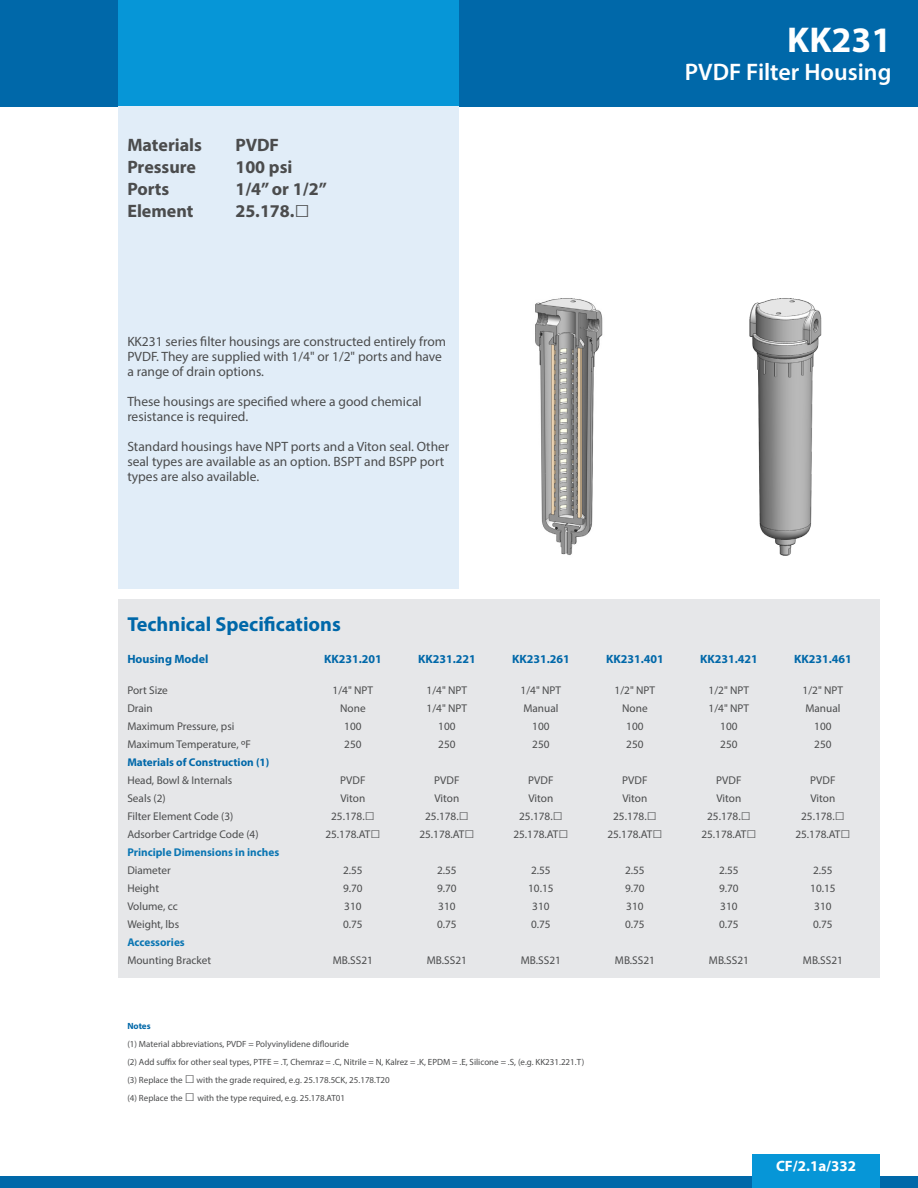
<style>
.page{position:relative;width:918px;height:1188px;background:#fff}
.page>*{position:absolute;margin:0;border:0;box-sizing:border-box;transform-origin:0 0}
.t1{font:700 36px "Myriad Pro";color:#fff}
.t2{font:600 24px "Myriad Pro";color:#fff}
.t3{font:700 20.25px "Myriad Pro";color:#0068a9}
.t4{font:700 18px "Myriad Pro";color:#4b4c4d}
.t5{font:700 15px "Myriad Pro";color:#fff}
.t6{font:13.5px/15px "Myriad Pro";color:#4b4c4d}
.t7{font:700 12px "Myriad Pro";color:#0068a9}
.t8{font:11.25px "Myriad Pro";color:#4b4c4d}
.t9{font:700 11.25px "Myriad Pro";color:#0b76b3}
.t10{font:700 11.25px "Myriad Pro";color:#0068a9}
.t11{font:9px "Myriad Pro";color:#4b4c4d}
.t12{font:700 9px "Myriad Pro";color:#0068a9}
.s1{font-family:"Trebuchet MS";font-size:25.5px}
.s2{font-size:12px}
.s3{font-family:"Trebuchet MS";font-weight:700;font-size:16.5px}
.s4{font-family:"Trebuchet MS";font-size:16.5px}
</style>
<div class="page">
<div style="left:0;top:0;width:918px;height:106px;background:#0068a9"></div>
<div style="left:119px;top:0;width:340px;height:106px;background:#0696d7"></div>
<div style="left:119px;top:106px;width:340px;height:482px;background:#e1edf8"></div>
<div style="left:0;top:1176px;width:918px;height:12px;background:#0068a9"></div>
<div style="left:752px;top:1154px;width:128px;height:34px;background:#0696d7"></div>
<div style="left:119px;top:599px;width:761px;height:379px;background:#e6e7e9"></div>
<img style="left:535px;top:298px;width:68px;height:257px">
<img style="left:749px;top:298px;width:73px;height:258px">
<p class="t4" style="left:127px;top:134px;width:76px">Materials</p>
<p class="t4" style="left:235px;top:134px;width:45px">PVDF</p>
<p class="t4" style="left:127px;top:155px;width:70px">Pressure</p>
<p class="t4" style="left:235px;top:155px;width:59px">100 psi</p>
<p class="t4" style="left:127px;top:177px;width:44px">Ports</p>
<p class="t4" style="left:235px;top:177px;width:93px">1/4” or 1/2”</p>
<p class="t4" style="left:127px;top:199px;width:68px">Element</p>
<p class="t4" style="left:235px;top:199px;width:76px">25.178.<span class="s1">□</span></p>
<p class="t6" style="left:127px;top:334px;width:320px">KK231 series filter housings are constructed entirely from<br>PVDF. They are supplied with 1/4" or 1/2" ports and have a range of drain options.</p>
<p class="t6" style="left:127px;top:394px;width:296px">These housings are specified where a good chemical resistance is required.</p>
<p class="t6" style="left:127px;top:439px;width:324px">Standard housings have NPT ports and a Viton seal. Other seal types are available as an option. BSPT and BSPP port types are also available.</p>
<p class="t1" style="left:787px;top:17px;width:106px">KK231</p>
<p class="t2" style="left:685px;top:57px;width:208px">PVDF Filter Housing</p>
<p class="t3" style="left:127px;top:611px;width:215px">Technical Specifications</p>
<p class="t7" style="left:127px;top:651px;width:83px">Housing Model</p>
<p class="t8" style="left:127px;top:683px;width:42px">Port Size</p>
<p class="t8" style="left:127px;top:701px;width:27px">Drain</p>
<p class="t8" style="left:127px;top:719px;width:109px">Maximum Pressure, psi</p>
<p class="t8" style="left:127px;top:737px;width:125px">Maximum Temperature, <span class="s2">o</span>F</p>
<p class="t10" style="left:127px;top:755px;width:144px">Materials of Construction (1)</p>
<p class="t8" style="left:127px;top:773px;width:106px">Head, Bowl &amp; Internals</p>
<p class="t8" style="left:127px;top:791px;width:40px">Seals (2)</p>
<p class="t8" style="left:127px;top:809px;width:108px">Filter Element Code (3)</p>
<p class="t8" style="left:127px;top:827px;width:133px">Adsorber Cartridge Code (4)</p>
<p class="t9" style="left:127px;top:845px;width:154px">Principle Dimensions in inches</p>
<p class="t8" style="left:127px;top:863px;width:45px">Diameter</p>
<p class="t8" style="left:127px;top:881px;width:33px">Height</p>
<p class="t8" style="left:127px;top:899px;width:52px">Volume, cc</p>
<p class="t8" style="left:127px;top:917px;width:53px">Weight, lbs</p>
<p class="t9" style="left:127px;top:935px;width:59px">Accessories</p>
<p class="t8" style="left:127px;top:953px;width:85px">Mounting Bracket</p>
<p class="t7" style="left:324px;top:651px;width:59px">KK231.201</p>
<p class="t8" style="left:333px;top:683px;width:42px">1/4" NPT</p>
<p class="t8" style="left:340px;top:701px;width:27px">None</p>
<p class="t8" style="left:344px;top:719px;width:19px">100</p>
<p class="t8" style="left:344px;top:737px;width:19px">250</p>
<p class="t8" style="left:340px;top:773px;width:27px">PVDF</p>
<p class="t8" style="left:341px;top:791px;width:26px">Viton</p>
<p class="t8" style="left:331px;top:809px;width:45px">25.178.<span class="s3">□</span></p>
<p class="t8" style="left:325px;top:827px;width:57px">25.178.AT<span class="s3">□</span></p>
<p class="t8" style="left:343px;top:863px;width:21px">2.55</p>
<p class="t8" style="left:343px;top:881px;width:21px">9.70</p>
<p class="t8" style="left:344px;top:899px;width:19px">310</p>
<p class="t8" style="left:343px;top:917px;width:21px">0.75</p>
<p class="t8" style="left:333px;top:953px;width:41px">MB.SS21</p>
<p class="t7" style="left:418px;top:651px;width:59px">KK231.221</p>
<p class="t8" style="left:427px;top:683px;width:42px">1/4" NPT</p>
<p class="t8" style="left:427px;top:701px;width:42px">1/4" NPT</p>
<p class="t8" style="left:438px;top:719px;width:19px">100</p>
<p class="t8" style="left:438px;top:737px;width:19px">250</p>
<p class="t8" style="left:434px;top:773px;width:27px">PVDF</p>
<p class="t8" style="left:435px;top:791px;width:26px">Viton</p>
<p class="t8" style="left:425px;top:809px;width:45px">25.178.<span class="s3">□</span></p>
<p class="t8" style="left:419px;top:827px;width:57px">25.178.AT<span class="s3">□</span></p>
<p class="t8" style="left:437px;top:863px;width:21px">2.55</p>
<p class="t8" style="left:437px;top:881px;width:21px">9.70</p>
<p class="t8" style="left:438px;top:899px;width:19px">310</p>
<p class="t8" style="left:437px;top:917px;width:21px">0.75</p>
<p class="t8" style="left:427px;top:953px;width:41px">MB.SS21</p>
<p class="t7" style="left:512px;top:651px;width:59px">KK231.261</p>
<p class="t8" style="left:521px;top:683px;width:42px">1/4" NPT</p>
<p class="t8" style="left:523px;top:701px;width:37px">Manual</p>
<p class="t8" style="left:532px;top:719px;width:19px">100</p>
<p class="t8" style="left:532px;top:737px;width:19px">250</p>
<p class="t8" style="left:528px;top:773px;width:27px">PVDF</p>
<p class="t8" style="left:529px;top:791px;width:26px">Viton</p>
<p class="t8" style="left:519px;top:809px;width:45px">25.178.<span class="s3">□</span></p>
<p class="t8" style="left:513px;top:827px;width:57px">25.178.AT<span class="s3">□</span></p>
<p class="t8" style="left:531px;top:863px;width:21px">2.55</p>
<p class="t8" style="left:528px;top:881px;width:27px">10.15</p>
<p class="t8" style="left:532px;top:899px;width:19px">310</p>
<p class="t8" style="left:531px;top:917px;width:21px">0.75</p>
<p class="t8" style="left:521px;top:953px;width:41px">MB.SS21</p>
<p class="t12" style="left:127px;top:1020px;width:25px">Notes</p>
<p class="t11" style="left:127px;top:1038px;width:223px">(1) Material abbreviations, PVDF = Polyvinylidene diflouride</p>
<p class="t11" style="left:127px;top:1056px;width:458px">(2) Add suffix for other seal types, PTFE = .T, Chemraz = .C, Nitrile = N, Kalrez = .K, EPDM = .E, Silicone = .S, (e.g. KK231.221.T)</p>
<p class="t11" style="left:127px;top:1074px;width:264px">(3) Replace the <span class="s3">□</span> with the grade required, e.g. 25.178.5CK, 25.178.T20</p>
<p class="t11" style="left:127px;top:1092px;width:219px">(4) Replace the <span class="s4">□</span> with the type required, e.g. 25.178.AT01</p>
<p class="t7" style="left:606px;top:651px;width:59px">KK231.401</p>
<p class="t8" style="left:615px;top:683px;width:42px">1/2" NPT</p>
<p class="t8" style="left:622px;top:701px;width:27px">None</p>
<p class="t8" style="left:626px;top:719px;width:19px">100</p>
<p class="t8" style="left:626px;top:737px;width:19px">250</p>
<p class="t8" style="left:622px;top:773px;width:27px">PVDF</p>
<p class="t8" style="left:623px;top:791px;width:26px">Viton</p>
<p class="t8" style="left:613px;top:809px;width:45px">25.178.<span class="s3">□</span></p>
<p class="t8" style="left:607px;top:827px;width:57px">25.178.AT<span class="s3">□</span></p>
<p class="t8" style="left:625px;top:863px;width:21px">2.55</p>
<p class="t8" style="left:625px;top:881px;width:21px">9.70</p>
<p class="t8" style="left:626px;top:899px;width:19px">310</p>
<p class="t8" style="left:625px;top:917px;width:21px">0.75</p>
<p class="t8" style="left:615px;top:953px;width:41px">MB.SS21</p>
<p class="t7" style="left:700px;top:651px;width:59px">KK231.421</p>
<p class="t8" style="left:709px;top:683px;width:42px">1/2" NPT</p>
<p class="t8" style="left:709px;top:701px;width:42px">1/4" NPT</p>
<p class="t8" style="left:720px;top:719px;width:19px">100</p>
<p class="t8" style="left:720px;top:737px;width:19px">250</p>
<p class="t8" style="left:716px;top:773px;width:27px">PVDF</p>
<p class="t8" style="left:717px;top:791px;width:26px">Viton</p>
<p class="t8" style="left:707px;top:809px;width:45px">25.178.<span class="s3">□</span></p>
<p class="t8" style="left:701px;top:827px;width:57px">25.178.AT<span class="s3">□</span></p>
<p class="t8" style="left:719px;top:863px;width:21px">2.55</p>
<p class="t8" style="left:719px;top:881px;width:21px">9.70</p>
<p class="t8" style="left:720px;top:899px;width:19px">310</p>
<p class="t8" style="left:719px;top:917px;width:21px">0.75</p>
<p class="t8" style="left:709px;top:953px;width:41px">MB.SS21</p>
<p class="t7" style="left:794px;top:651px;width:59px">KK231.461</p>
<p class="t8" style="left:803px;top:683px;width:42px">1/2" NPT</p>
<p class="t8" style="left:805px;top:701px;width:37px">Manual</p>
<p class="t8" style="left:814px;top:719px;width:19px">100</p>
<p class="t8" style="left:814px;top:737px;width:19px">250</p>
<p class="t8" style="left:810px;top:773px;width:27px">PVDF</p>
<p class="t8" style="left:811px;top:791px;width:26px">Viton</p>
<p class="t8" style="left:801px;top:809px;width:45px">25.178.<span class="s3">□</span></p>
<p class="t8" style="left:795px;top:827px;width:57px">25.178.AT<span class="s3">□</span></p>
<p class="t8" style="left:813px;top:863px;width:21px">2.55</p>
<p class="t8" style="left:810px;top:881px;width:27px">10.15</p>
<p class="t8" style="left:814px;top:899px;width:19px">310</p>
<p class="t8" style="left:813px;top:917px;width:21px">0.75</p>
<p class="t8" style="left:803px;top:953px;width:41px">MB.SS21</p>
<p class="t5" style="left:776px;top:1157px;width:82px">CF/2.1a/332</p>
</div>
